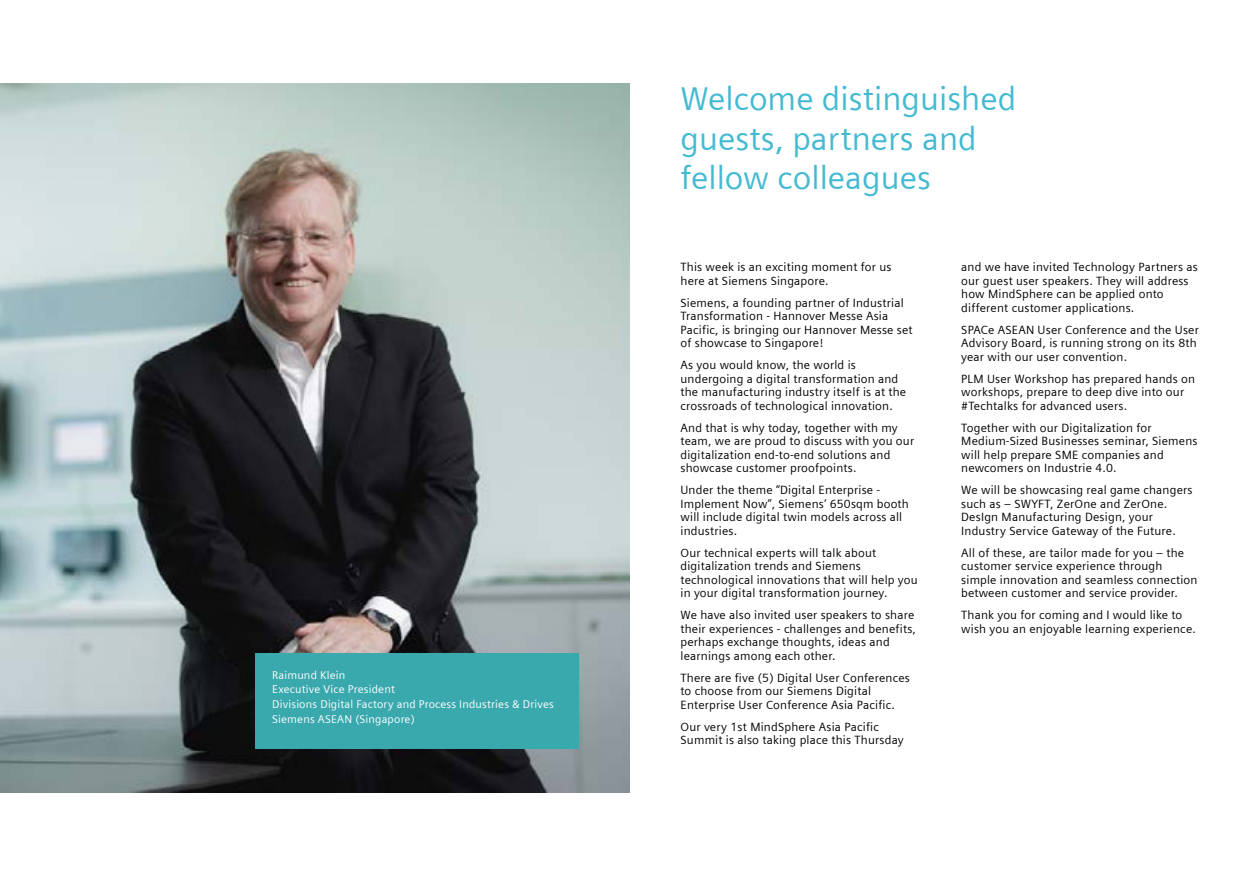
<style>
.page{position:relative;width:1259px;height:893px;background:#fff}
.page>*{position:absolute;margin:0;border:0;box-sizing:border-box;transform-origin:0 0}
.t1{font:33px/39.6px "Siemens Sans";color:#44bad2}
.t2{font:12px/13.5px "Siemens Sans";letter-spacing:.015em;color:#000}
.t3{font:11.25px/14.7px "Siemens Sans";letter-spacing:.015em;color:#fff}
</style>
<div class="page">
<img style="left:0;top:84px;width:630px;height:708px">
<div style="left:255px;top:653px;width:323px;height:95px;background:#3aa9ae"></div>
<p class="t3" style="left:272px;top:668px;width:283px">Raimund Klein<br>Executive Vice President<br>Divisions Digital Factory and Process Industries &amp; Drives<br>Siemens ASEAN (Singapore)</p>
<h1 class="t1" style="left:680px;top:79px;width:337px">Welcome distinguished guests, partners and fellow colleagues</h1>
<p class="t2" style="left:680px;top:260px;width:212px">This week is an exciting moment for us here at Siemens Singapore.</p>
<p class="t2" style="left:680px;top:296px;width:233px">Siemens, a founding partner of Industrial Transformation - Hannover Messe Asia Pacific, is bringing our Hannover Messe set of showcase to Singapore!</p>
<p class="t2" style="left:680px;top:358px;width:227px">As you would know, the world is undergoing a digital transformation and the manufacturing industry itself is at the crossroads of technological innovation.</p>
<p class="t2" style="left:680px;top:421px;width:235px">And that is why today, together with my team, we are proud to discuss with you our digitalization end-to-end solutions and showcase customer proofpoints.</p>
<p class="t2" style="left:680px;top:483px;width:230px">Under the theme “Digital Enterprise - Implement Now”, Siemens’ 650sqm booth will include digital twin models across all industries.</p>
<p class="t2" style="left:680px;top:546px;width:239px">Our technical experts will talk about digitalization trends and Siemens technological innovations that will help you in your digital transformation journey.</p>
<p class="t2" style="left:680px;top:608px;width:237px">We have also invited user speakers to share their experiences - challenges and benefits, perhaps exchange thoughts, ideas and learnings among each other.</p>
<p class="t2" style="left:680px;top:671px;width:231px">There are five (5) Digital User Conferences to choose from our Siemens Digital<br>Enterprise User Conference Asia Pacific.</p>
<p class="t2" style="left:680px;top:720px;width:225px">Our very 1st MindSphere Asia Pacific<br>Summit is also taking place this Thursday</p>
<p class="t2" style="left:961px;top:260px;width:238px">and we have invited Technology Partners as our guest user speakers. They will address how MindSphere can be applied onto different customer applications.</p>
<p class="t2" style="left:961px;top:323px;width:239px">SPACe ASEAN User Conference and the User<br>Advisory Board, is running strong on its 8th year with our user convention.</p>
<p class="t2" style="left:961px;top:372px;width:235px">PLM User Workshop has prepared hands on workshops, prepare to deep dive into our #Techtalks for advanced users.</p>
<p class="t2" style="left:961px;top:421px;width:238px">Together with our Digitalization for Medium-Sized Businesses seminar, Siemens will help prepare SME companies and newcomers on Industrie 4.0.</p>
<p class="t2" style="left:961px;top:483px;width:233px">We will be showcasing real game changers such as – SWYFT, ZerOne and ZerOne.<br>DesIgn Manufacturing Design, your Industry Service Gateway of the Future.</p>
<p class="t2" style="left:961px;top:546px;width:238px">All of these, are tailor made for you – the customer service experience through simple innovation and seamless connection between customer and service provider.</p>
<p class="t2" style="left:961px;top:608px;width:236px">Thank you for coming and I would like to wish you an enjoyable learning experience.</p>
</div>
